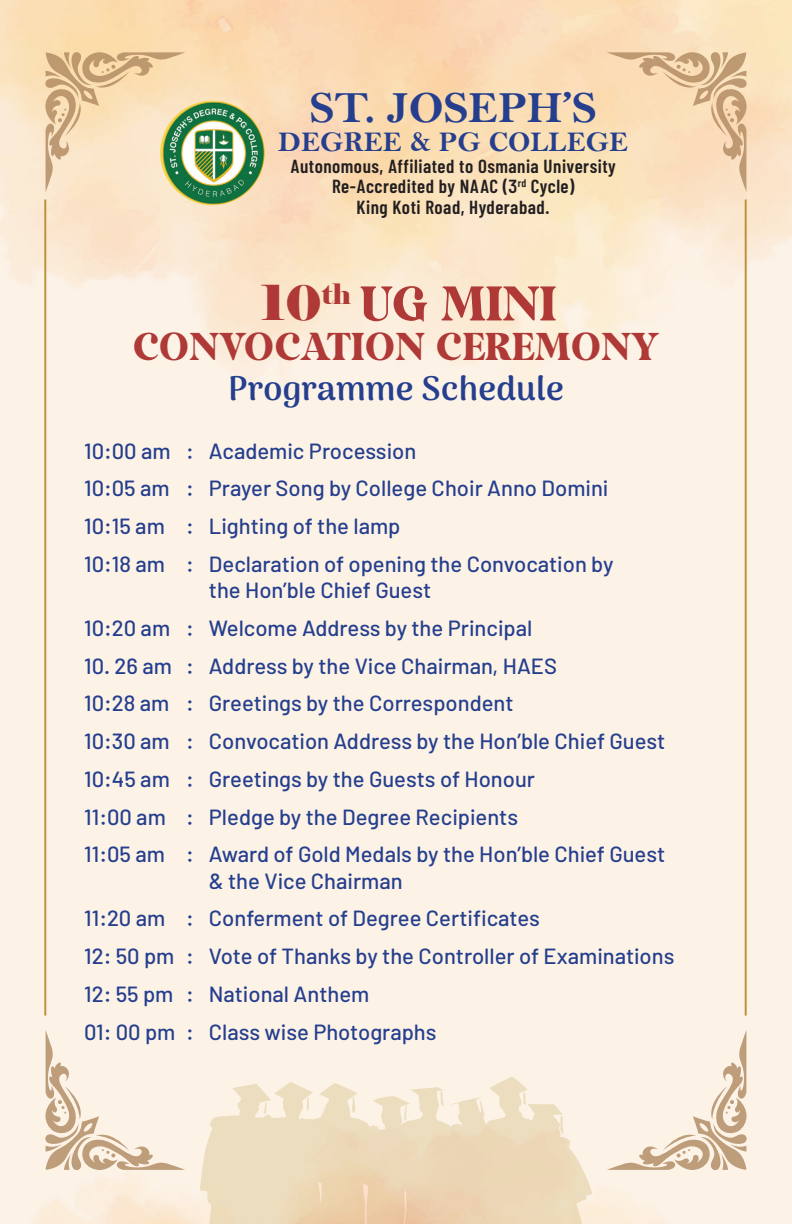
<style>
.page{position:relative;width:792px;height:1224px;background:#fff}
.page>*{position:absolute;margin:0;border:0;box-sizing:border-box;transform-origin:0 0}
.Heading{font:60.8px "Duke Charming DEMO";letter-spacing:.01em;color:#af3936}
.Heading-2{font:48.4px "Duke Charming DEMO";letter-spacing:.01em;color:#af3936}
.Heading-3{font:48px "Elephant";color:#af3936}
.College_Name{font:44.8px "Bell MT Bold";color:#253f8e}
.Sub_Heading{font:600 34px "Arima Koshi";letter-spacing:.01em;color:#253f8e}
.College_Name-2{font:28.6px "Bell MT Bold";color:#253f8e}
.Heading-4{font:28px "Elephant";color:#af3936}
.Proramme_Schedule{font:500 22px/26.4px "Barlow";color:#253f8e}
.Address{font:600 19px "Barlow Condensed";letter-spacing:.025em;color:#231f20}
</style>
<div class="page">
<img style="left:161px;top:101px;width:104px;height:104px">
<svg style="left:45px;top:1030px;width:141px;height:140px;background:#f0e2d1"></svg>
<svg style="left:606px;top:1030px;width:141px;height:140px;background:#f0e2d2"></svg>
<svg style="left:45px;top:52px;width:141px;height:140px;background:#e2cea8"></svg>
<svg style="left:606px;top:52px;width:141px;height:140px;background:#efd1ac"></svg>
<hr style="left:44px;top:199px;width:2px;height:817px;background:#bc933a">
<hr style="left:745px;top:199px;width:2px;height:817px;background:#bc933a">
<svg style="left:200px;top:1077px;width:392px;height:147px;background:#f0dec2"></svg>
<p class="College_Name" style="left:310px;top:81px;width:288px">ST. JOSEPH’S</p>
<p class="College_Name-2" style="left:278px;top:125px;width:351px">DEGREE &amp; PG COLLEGE</p>
<p class="Address" style="left:291px;top:154px;width:327px">Autonomous, Affiliated to Osmania University</p>
<p class="Address" style="left:332px;top:175px;width:244px">Re-Accredited by NAAC (3<sup>rd</sup> Cycle)</p>
<p class="Address" style="left:357px;top:195px;width:195px">King Koti Road, Hyderabad.</p>
<p class="Heading-4" style="left:322px;top:277px;width:31px">th</p>
<p class="Heading-3" style="left:261px;top:273px;width:63px">10</p>
<p class="Heading" style="left:360px;top:284px;width:197px">UG MINI</p>
<p class="Heading-2" style="left:133px;top:331px;width:528px">CONVOCATION CEREMONY</p>
<p class="Sub_Heading" style="left:228px;top:368px;width:337px">Programme Schedule</p>
<p class="Proramme_Schedule" style="left:84px;top:437px;width:334px">10:00 am : Academic Procession</p>
<p class="Proramme_Schedule" style="left:84px;top:475px;width:526px">10:05 am : Prayer Song by College Choir Anno Domini</p>
<p class="Proramme_Schedule" style="left:84px;top:512px;width:318px">10:15 am : Lighting of the lamp</p>
<p class="Proramme_Schedule" style="left:209px;top:550px;width:406px;text-indent:-125px">10:18 am : Declaration of opening the Convocation by the Hon’ble Chief Guest</p>
<p class="Proramme_Schedule" style="left:84px;top:614px;width:450px">10:20 am : Welcome Address by the Principal</p>
<p class="Proramme_Schedule" style="left:84px;top:652px;width:474px">10. 26 am : Address by the Vice Chairman, HAES</p>
<p class="Proramme_Schedule" style="left:84px;top:690px;width:431px">10:28 am : Greetings by the Correspondent</p>
<p class="Proramme_Schedule" style="left:84px;top:728px;width:583px">10:30 am : Convocation Address by the Hon’ble Chief Guest</p>
<p class="Proramme_Schedule" style="left:84px;top:765px;width:452px">10:45 am : Greetings by the Guests of Honour</p>
<p class="Proramme_Schedule" style="left:84px;top:803px;width:435px">11:00 am : Pledge by the Degree Recipients</p>
<p class="Proramme_Schedule" style="left:209px;top:841px;width:458px;text-indent:-125px">11:05 am : Award of Gold Medals by the Hon’ble Chief Guest &amp; the Vice Chairman</p>
<p class="Proramme_Schedule" style="left:84px;top:905px;width:457px">11:20 am : Conferment of Degree Certificates</p>
<p class="Proramme_Schedule" style="left:84px;top:943px;width:592px">12: 50 pm : Vote of Thanks by the Controller of Examinations</p>
<p class="Proramme_Schedule" style="left:84px;top:980px;width:287px">12: 55 pm : National Anthem</p>
<p class="Proramme_Schedule" style="left:84px;top:1018px;width:354px">01: 00 pm : Class wise Photographs</p>
</div>
